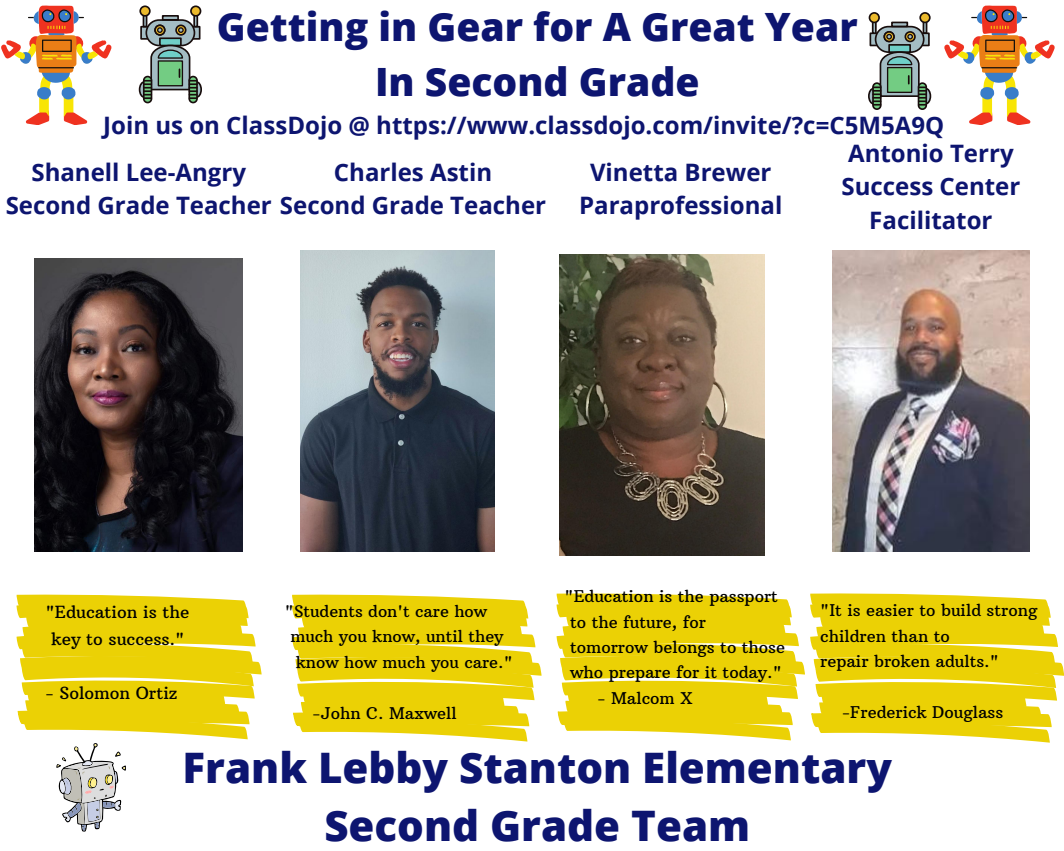
<style>
.page{position:relative;width:1064px;height:851px;background:#fff}
.page>*{position:absolute;margin:0;border:0;box-sizing:border-box;transform-origin:0 0}
.t1{font:800 42px/58.2px "Open Sans";color:#0d1570;text-align:center}
.t2{font:800 39px/54px "Open Sans";color:#0d1570;text-align:center}
.t3{font:700 24px/32.7px "Open Sans";color:#0d1570;text-align:center}
.t4{font:17.1px/26.8px "Arbutus Slab";color:#000;text-align:center}
.t5{font:16.5px/25.3px "Arbutus Slab";color:#000}
.t6{font:16.35px "Arbutus Slab";color:#000}
</style>
<div class="page">
<img style="left:301px;top:251px;width:193px;height:300px">
<img style="left:559px;top:254px;width:205px;height:301px">
<img style="left:832px;top:251px;width:196px;height:300px">
<svg style="left:292px;top:594px;width:249px;height:147px"></svg>
<svg style="left:556px;top:593px;width:507px;height:149px"></svg>
<img style="left:34px;top:258px;width:209px;height:293px">
<svg style="left:1px;top:5px;width:110px;height:120px"></svg>
<svg style="left:944px;top:5px;width:110px;height:120px"></svg>
<div style="left:191px;top:81px;width:11px;height:17px;border:2px solid #180d0c;border-radius:50%"></div>
<div style="left:139px;top:82px;width:10px;height:15px;background:#9ab1b7;border-radius:50%"></div>
<div style="left:139px;top:81px;width:11px;height:17px;border:2px solid #180d0c;border-radius:50%"></div>
<div style="left:141px;top:27px;width:6px;height:12px;background:#a4bdc4"></div>
<div style="left:140px;top:26px;width:8px;height:14px;border:2px solid #180d0c"></div>
<svg style="left:195px;top:29px;width:2px;height:8px"></svg>
<div style="left:192px;top:26px;width:8px;height:14px;border:2px solid #180d0c"></div>
<div style="left:146px;top:20px;width:48px;height:26px;background:#a4bdc4;border-radius:13px"></div>
<div style="left:145px;top:19px;width:50px;height:27px;border:2px solid #180d0c;border-radius:13px"></div>
<div style="left:160px;top:38px;width:21px;height:8px;background:#6fcfc8"></div>
<div style="left:159px;top:37px;width:23px;height:9px;border:2px solid #180d0c"></div>
<div style="left:193px;top:14px;width:5px;height:13px;border:2px solid #180d0c"></div>
<div style="left:143px;top:14px;width:4px;height:13px;border:2px solid #180d0c"></div>
<div style="left:162px;top:15px;width:17px;height:6px;border:2px solid #180d0c"></div>
<div style="left:154px;top:24px;width:11px;height:12px;border:2px solid #180d0c;border-radius:50%"></div>
<svg style="left:157px;top:27px;width:6px;height:6px"></svg>
<div style="left:175px;top:24px;width:11px;height:12px;border:2px solid #180d0c;border-radius:50%"></div>
<svg style="left:178px;top:27px;width:6px;height:6px"></svg>
<div style="left:140px;top:6px;width:10px;height:10px;background:#ecba2c;border-radius:50%"></div>
<div style="left:139px;top:5px;width:12px;height:12px;border:2px solid #180d0c;border-radius:50%"></div>
<div style="left:191px;top:6px;width:9px;height:10px;background:#ecba2c;border-radius:50%"></div>
<div style="left:190px;top:5px;width:11px;height:12px;border:2px solid #180d0c;border-radius:50%"></div>
<div style="left:189px;top:77px;width:8px;height:26px;background:#73cc83;border-radius:4px"></div>
<div style="left:188px;top:76px;width:10px;height:27px;border:2px solid #180d0c;border-radius:4px"></div>
<div style="left:144px;top:77px;width:7px;height:26px;background:#73cc83;border-radius:4px"></div>
<div style="left:143px;top:76px;width:9px;height:27px;border:2px solid #180d0c;border-radius:4px"></div>
<svg style="left:144px;top:44px;width:53px;height:55px"></svg>
<div style="left:920px;top:88px;width:10px;height:16px;background:#180d0c;border-radius:50%"></div>
<div style="left:919px;top:88px;width:11px;height:17px;border:2px solid #180d0c;border-radius:50%"></div>
<div style="left:867px;top:88px;width:12px;height:17px;border:2px solid #180d0c;border-radius:50%"></div>
<div style="left:870px;top:33px;width:6px;height:12px;background:#a4bdc4"></div>
<div style="left:869px;top:32px;width:8px;height:14px;border:2px solid #180d0c"></div>
<svg style="left:924px;top:35px;width:2px;height:8px"></svg>
<div style="left:921px;top:32px;width:8px;height:14px;border:2px solid #180d0c"></div>
<div style="left:875px;top:27px;width:48px;height:25px;background:#a4bdc4;border-radius:13px"></div>
<div style="left:874px;top:26px;width:50px;height:27px;border:2px solid #180d0c;border-radius:13px"></div>
<div style="left:888px;top:45px;width:21px;height:7px;background:#6fcfc8"></div>
<div style="left:888px;top:44px;width:22px;height:9px;border:2px solid #180d0c"></div>
<div style="left:922px;top:21px;width:5px;height:13px;border:2px solid #180d0c"></div>
<div style="left:871px;top:21px;width:5px;height:13px;border:2px solid #180d0c"></div>
<div style="left:890px;top:22px;width:17px;height:5px;border:2px solid #180d0c"></div>
<div style="left:883px;top:31px;width:11px;height:11px;border:2px solid #180d0c;border-radius:50%"></div>
<svg style="left:886px;top:34px;width:5px;height:6px"></svg>
<div style="left:904px;top:31px;width:11px;height:11px;border:2px solid #180d0c;border-radius:50%"></div>
<svg style="left:907px;top:34px;width:5px;height:6px"></svg>
<div style="left:869px;top:13px;width:9px;height:9px;background:#ecba2c;border-radius:50%"></div>
<div style="left:868px;top:12px;width:11px;height:11px;border:2px solid #180d0c;border-radius:50%"></div>
<div style="left:919px;top:13px;width:10px;height:9px;background:#ecba2c;border-radius:50%"></div>
<div style="left:919px;top:12px;width:11px;height:11px;border:2px solid #180d0c;border-radius:50%"></div>
<div style="left:918px;top:83px;width:8px;height:26px;background:#73cc83;border-radius:4px"></div>
<div style="left:917px;top:82px;width:9px;height:28px;border:2px solid #180d0c;border-radius:4px"></div>
<div style="left:871px;top:82px;width:10px;height:28px;border:2px solid #180d0c;border-radius:4px"></div>
<svg style="left:872px;top:50px;width:53px;height:56px"></svg>
<svg style="left:16px;top:594px;width:245px;height:237px"></svg>
<h2 class="t2" style="left:217px;top:-1px;width:642px">Getting in Gear for A Great Year<br>In Second Grade</h2>
<p class="t3" style="left:103px;top:108px;width:842px">Join us on ClassDojo @ https://www.classdojo.com/invite/?c=C5M5A9Q</p>
<p class="t3" style="left:6px;top:156px;width:542px;text-align:left;text-indent:26px">Shanell Lee-Angry<br>Second Grade Teacher Second Grade Teacher</p>
<p class="t3" style="left:334px;top:156px;width:160px">Charles Astin</p>
<p class="t3" style="left:579px;top:156px;width:205px">Vinetta Brewer<br>Paraprofessional</p>
<p class="t3" style="left:841px;top:136px;width:180px;line-height:33.5px">Antonio Terry<br>Success Center<br>Facilitator</p>
<p class="t4" style="left:45px;top:598px;width:145px">"Education is the key to success."</p>
<p class="t4" style="left:45px;top:679px;width:134px">- Solomon Ortiz</p>
<p class="t6" style="left:285px;top:600px;width:204px">"Students don't care how</p>
<p class="t6" style="left:290px;top:626px;width:214px">much you know, until they</p>
<p class="t6" style="left:296px;top:651px;width:218px">know how much you care."</p>
<p class="t5" style="left:312px;top:700px;width:146px">-John C. Maxwell</p>
<p class="t5" style="left:570px;top:583px;width:216px;text-indent:-5px">"Education is the passport to the future, for tomorrow belongs to those who prepare for it today."</p>
<p class="t5" style="left:597px;top:685px;width:97px">- Malcom X</p>
<p class="t5" style="left:820px;top:597px;width:219px">"It is easier to build strong children than to<br>repair broken adults."</p>
<p class="t5" style="left:842px;top:699px;width:162px">-Frederick Douglass</p>
<h1 class="t1" style="left:182px;top:737px;width:710px">Frank Lebby Stanton Elementary<br>Second Grade Team</h1>
</div>
